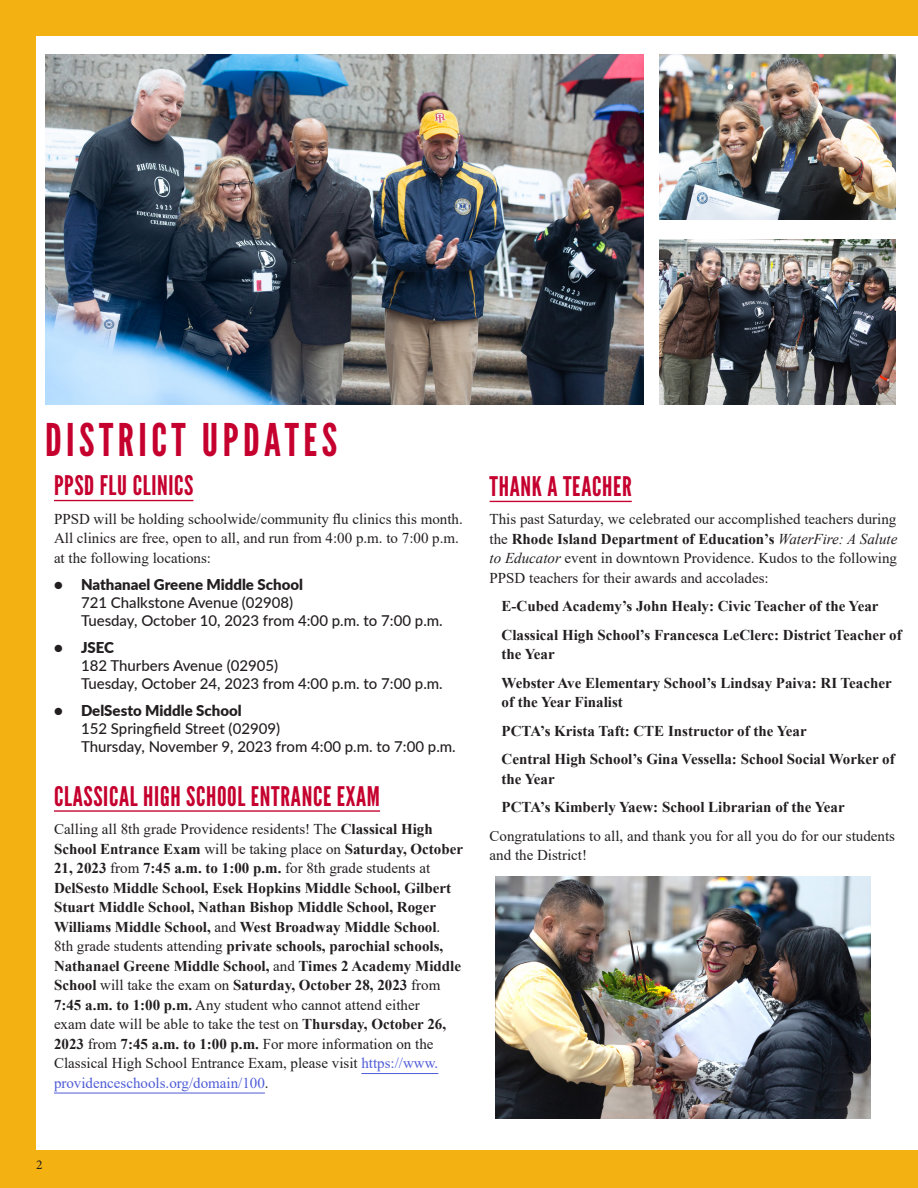
<style>
.page{position:relative;width:918px;height:1188px;background:#f3b112}
.page>*{position:absolute;margin:0;border:0;box-sizing:border-box;transform-origin:0 0}
.League_Gothic_32pt_B{font:45px "League Gothic";letter-spacing:.1em;color:#c5002e}
.t1{font:27px "League Gothic";letter-spacing:.025em;color:#c5002e}
.TEXT_Paragraph_Style{font:700 15px/19.5px "Times New Roman";color:#231f20}
.TEXT_Paragraph_Style-2{font:15px/19.5px "Times New Roman";color:#231f20}
.t2{font:500 15px/18px "Lato";color:#231f20}
.t3{font:13.5px "Minion Pro";color:#231f20}
.s1{font-weight:900}
.s2{font-weight:400}
.s3{font-weight:400;color:#4f5cd6}
.s4{font-weight:700}
.s5{font-style:italic}
</style>
<div class="page">
<div style="left:36px;top:36px;width:882px;height:1114px;background:#fff"></div>
<hr style="left:917px;top:435px;width:1px;height:51px;background:#f3b112">
<hr style="left:54px;top:500px;width:139px;height:1px;background:#c5002e">
<hr style="left:54px;top:810px;width:326px;height:2px;background:#c5002e">
<hr style="left:361px;top:1073px;width:77px;height:1px;background:#4f5cd6">
<hr style="left:54px;top:1093px;width:211px;height:1px;background:#4f5cd6">
<hr style="left:490px;top:501px;width:142px;height:1px;background:#c5002e">
<img style="left:45px;top:54px;width:598px;height:351px">
<img style="left:660px;top:54px;width:235px;height:166px">
<img style="left:660px;top:239px;width:235px;height:166px">
<img style="left:496px;top:877px;width:374px;height:242px">
<p class="League_Gothic_32pt_B" style="left:45px;top:413px;width:294px">DISTRICT UPDATES</p>
<p class="t1" style="left:54px;top:469px;width:141px">PPSD FLU CLINICS</p>
<p class="TEXT_Paragraph_Style-2" style="left:54px;top:508px;width:410px">PPSD will be holding schoolwide/community flu clinics this month.<br>All clinics are free, open to all, and run from 4:00 p.m. to 7:00 p.m. at the following locations:</p>
<p class="t2" style="left:81px;top:574px;width:363px;text-indent:-27px"><span class="s1">• Nathanael Greene Middle School<br></span>721 Chalkstone Avenue (02908)<br>Tuesday, October 10, 2023 from 4:00 p.m. to 7:00 p.m.</p>
<p class="t2" style="left:81px;top:637px;width:363px;text-indent:-27px"><span class="s1">• JSEC<br></span>182 Thurbers Avenue (02905)<br>Tuesday, October 24, 2023 from 4:00 p.m. to 7:00 p.m.</p>
<p class="t2" style="left:81px;top:700px;width:376px;text-indent:-27px"><span class="s1">• DelSesto Middle School<br></span>152 Springfield Street (02909)<br>Thursday, November 9, 2023 from 4:00 p.m. to 7:00 p.m.</p>
<p class="t1" style="left:54px;top:780px;width:328px">CLASSICAL HIGH SCHOOL ENTRANCE EXAM</p>
<p class="TEXT_Paragraph_Style" style="left:54px;top:819px;width:411px"><span class="s2">Calling all 8th grade Providence residents! The</span> Classical High School Entrance Exam <span class="s2">will be taking place on</span> Saturday, October 21, 2023 <span class="s2">from</span> 7:45 a.m. to 1:00 p.m. <span class="s2">for 8th grade students at </span>DelSesto Middle School, Esek Hopkins Middle School, Gilbert Stuart Middle School, Nathan Bishop Middle School, Roger Williams Middle School, <span class="s2">and</span> West Broadway Middle School<span class="s2">.<br>8th grade students attending</span> private schools, parochial schools, Nathanael Greene Middle School, <span class="s2">and</span> Times 2 Academy Middle School <span class="s2">will take the exam on</span> Saturday, October 28, 2023 <span class="s2">from </span>7:45 a.m. to 1:00 p.m. <span class="s2">Any student who cannot attend either<br>exam date will be able to take the test on</span> Thursday, October 26, 2023 <span class="s2">from</span> 7:45 a.m. to 1:00 p.m. <span class="s2">For more information on the Classical High School Entrance Exam, please visit</span> <span class="s3">https://www. providenceschools.org/domain/100</span><span class="s2">.</span></p>
<p class="t1" style="left:490px;top:470px;width:144px">THANK A TEACHER</p>
<p class="TEXT_Paragraph_Style-2" style="left:490px;top:509px;width:409px;text-align:justify">This past Saturday, we celebrated our accomplished teachers during the <span class="s4">Rhode Island Department of Education’s</span> <span class="s5">WaterFire: A Salute to Educator</span> event in downtown Providence. Kudos to the following PPSD teachers for their awards and accolades:</p>
<p class="TEXT_Paragraph_Style" style="left:502px;top:596px;width:378px">E-Cubed Academy’s John Healy: Civic Teacher of the Year</p>
<p class="TEXT_Paragraph_Style" style="left:502px;top:625px;width:402px">Classical High School’s Francesca LeClerc: District Teacher of the Year</p>
<p class="TEXT_Paragraph_Style" style="left:502px;top:673px;width:392px">Webster Ave Elementary School’s Lindsay Paiva: RI Teacher of the Year Finalist</p>
<p class="TEXT_Paragraph_Style" style="left:502px;top:721px;width:307px">PCTA’s Krista Taft: CTE Instructor of the Year</p>
<p class="TEXT_Paragraph_Style" style="left:502px;top:749px;width:395px">Central High School’s Gina Vessella: School Social Worker of the Year</p>
<p class="TEXT_Paragraph_Style" style="left:502px;top:797px;width:345px">PCTA’s Kimberly Yaew: School Librarian of the Year</p>
<p class="TEXT_Paragraph_Style-2" style="left:490px;top:826px;width:407px">Congratulations to all, and thank you for all you do for our students and the District!</p>
<p class="t3" style="left:36px;top:1155px;width:8px">2</p>
</div>
